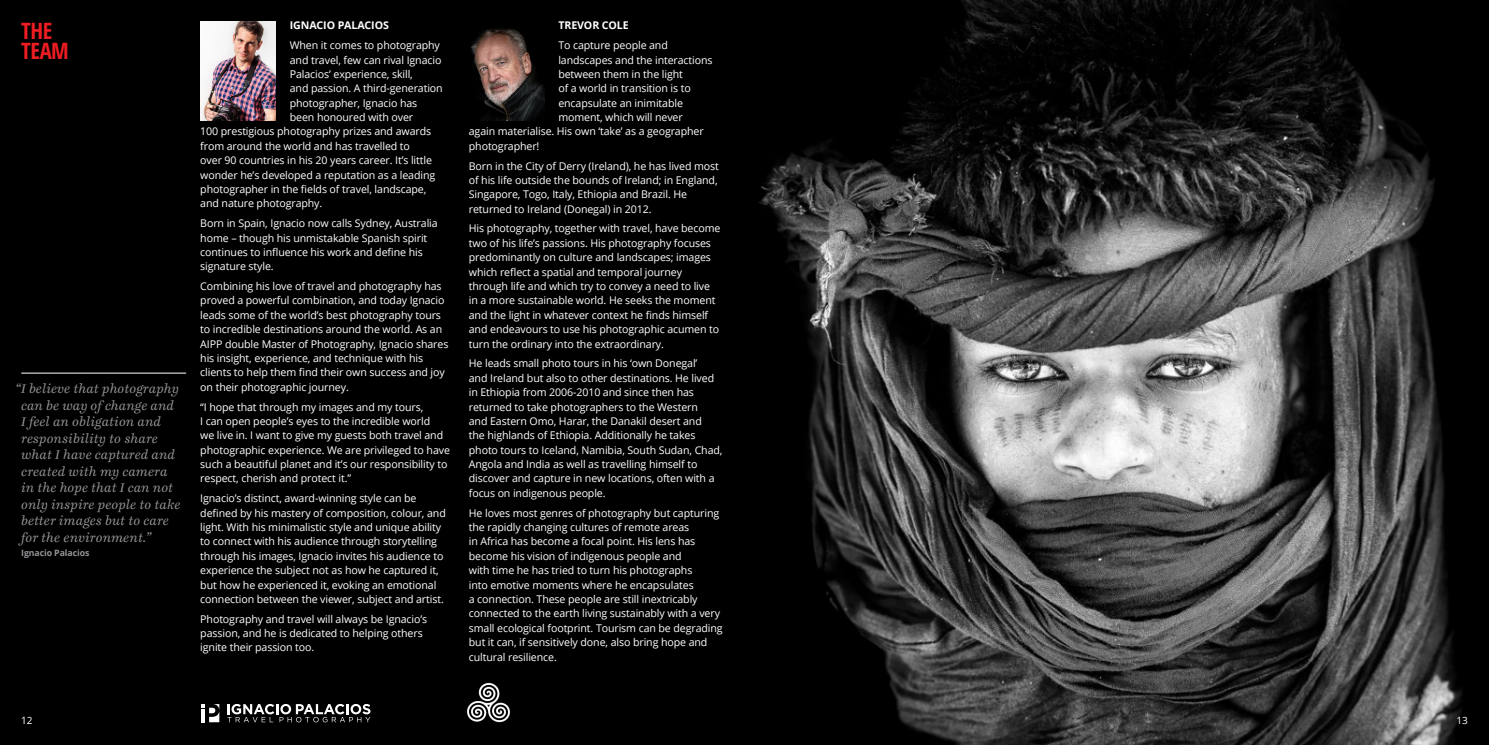
<style>
.page{position:relative;width:1489px;height:745px;background:#fff}
.page>*{position:absolute;margin:0;border:0;box-sizing:border-box;transform-origin:0 0}
.Heading_White{font:700 22.5px/20px "Open Sans Condensed";letter-spacing:-.02em;color:#ee1d23}
.t1{font:italic 13.75px/16.5px "Ingeborg";letter-spacing:.01em;color:#939598}
.Body{font:10.62px/14.4px "Open Sans";letter-spacing:-.01em;color:#fff}
.Body-2{font:700 10.62px "Open Sans";letter-spacing:-.01em;color:#fff}
.t2{font:10px "Open Sans";color:#fff}
.Quote_name{font:700 8.75px "Open Sans";letter-spacing:-.01em;color:#939598}
</style>
<div class="page">
<div style="left:0;top:0;width:744px;height:744px;background:#000"></div>
<hr style="left:21px;top:372px;width:165px;height:1px;background:#fff">
<img style="left:200px;top:21px;width:75px;height:99px">
<img style="left:744px;top:0;width:744px;height:744px">
<svg style="left:201px;top:704px;width:18px;height:17px"></svg>
<svg style="left:227px;top:704px;width:143px;height:17px"></svg>
<img style="left:471px;top:28px;width:73px;height:92px">
<img style="left:467px;top:682px;width:43px;height:40px">
<p class="Heading_White" style="left:21px;top:20px;width:49px">THE<br>TEAM</p>
<p class="t1" style="left:21px;top:380px;width:161px;text-indent:-5px">“I believe that photography can be way of change and<br>I feel an obligation and responsibility to share what I have captured and created with my camera in the hope that I can not only inspire people to take better images but to care for the environment.”</p>
<p class="Quote_name" style="left:21px;top:546px;width:70px">Ignacio Palacios</p>
<p class="Body-2" style="left:290px;top:18px;width:101px">IGNACIO PALACIOS</p>
<p class="Body" style="left:290px;top:38px;width:152px">When it comes to photography</p>
<p class="Body" style="left:290px;top:52px;width:153px">and travel, few can rival Ignacio</p>
<p class="Body" style="left:290px;top:67px;width:125px">Palacios’ experience, skill,</p>
<p class="Body" style="left:290px;top:81px;width:154px">and passion. A third-generation</p>
<p class="Body" style="left:290px;top:95px;width:129px">photographer, Ignacio has</p>
<p class="Body" style="left:290px;top:110px;width:125px">been honoured with over</p>
<p class="Body" style="left:200px;top:124px;width:232px">100 prestigious photography prizes and awards</p>
<p class="Body" style="left:200px;top:138px;width:211px">from around the world and has travelled to</p>
<p class="Body" style="left:200px;top:153px;width:233px">over 90 countries in his 20 years career. It’s little</p>
<p class="Body" style="left:200px;top:167px;width:236px">wonder he’s developed a reputation as a leading</p>
<p class="Body" style="left:200px;top:182px;width:228px">photographer in the fields of travel, landscape,</p>
<p class="Body" style="left:200px;top:196px;width:124px">and nature photography.</p>
<p class="Body" style="left:200px;top:216px;width:239px">Born in Spain, Ignacio now calls Sydney, Australia home – though his unmistakable Spanish spirit continues to influence his work and define his signature style.</p>
<p class="Body" style="left:200px;top:278px;width:250px">Combining his love of travel and photography has proved a powerful combination, and today Ignacio leads some of the world’s best photography tours to incredible destinations around the world. As an AIPP double Master of Photography, Ignacio shares his insight, experience, and technique with his clients to help them find their own success and joy on their photographic journey.</p>
<p class="Body" style="left:200px;top:399px;width:251px">“I hope that through my images and my tours,<br>I can open people’s eyes to the incredible world<br>we live in. I want to give my guests both travel and photographic experience. We are privileged to have such a beautiful planet and it’s our responsibility to respect, cherish and protect it.”</p>
<p class="Body" style="left:200px;top:490px;width:247px">Ignacio’s distinct, award-winning style can be defined by his mastery of composition, colour, and light. With his minimalistic style and unique ability to connect with his audience through storytelling through his images, Ignacio invites his audience to experience the subject not as how he captured it, but how he experienced it, evoking an emotional connection between the viewer, subject and artist.</p>
<p class="Body" style="left:200px;top:611px;width:228px">Photography and travel will always be Ignacio’s passion, and he is dedicated to helping others ignite their passion too.</p>
<p class="Body-2" style="left:558px;top:18px;width:72px">TREVOR COLE</p>
<p class="Body" style="left:558px;top:38px;width:111px">To capture people and</p>
<p class="Body" style="left:558px;top:52px;width:156px">landscapes and the interactions</p>
<p class="Body" style="left:558px;top:67px;width:126px">between them in the light</p>
<p class="Body" style="left:558px;top:81px;width:134px">of a world in transition is to</p>
<p class="Body" style="left:558px;top:95px;width:126px">encapsulate an inimitable</p>
<p class="Body" style="left:558px;top:110px;width:126px">moment, which will never</p>
<p class="Body" style="left:469px;top:124px;width:236px">again materialise. His own ‘take’ as a geographer</p>
<p class="Body" style="left:469px;top:138px;width:72px">photographer!</p>
<p class="Body" style="left:469px;top:158px;width:251px">Born in the City of Derry (Ireland), he has lived most of his life outside the bounds of Ireland; in England, Singapore, Togo, Italy, Ethiopia and Brazil. He returned to Ireland (Donegal) in 2012.</p>
<p class="Body" style="left:469px;top:221px;width:253px">His photography, together with travel, have become two of his life’s passions. His photography focuses predominantly on culture and landscapes; images which reflect a spatial and temporal journey through life and which try to convey a need to live in a more sustainable world. He seeks the moment and the light in whatever context he finds himself and endeavours to use his photographic acumen to turn the ordinary into the extraordinary.</p>
<p class="Body" style="left:469px;top:356px;width:255px">He leads small photo tours in his ‘own Donegal’<br>and Ireland but also to other destinations. He lived in Ethiopia from 2006-2010 and since then has returned to take photographers to the Western<br>and Eastern Omo, Harar, the Danakil desert and<br>the highlands of Ethiopia. Additionally he takes photo tours to Iceland, Namibia, South Sudan, Chad, Angola and India as well as travelling himself to discover and capture in new locations, often with a focus on indigenous people.</p>
<p class="Body" style="left:469px;top:505px;width:255px">He loves most genres of photography but capturing the rapidly changing cultures of remote areas<br>in Africa has become a focal point. His lens has become his vision of indigenous people and<br>with time he has tried to turn his photographs<br>into emotive moments where he encapsulates<br>a connection. These people are still inextricably connected to the earth living sustainably with a very small ecological footprint. Tourism can be degrading but it can, if sensitively done, also bring hope and cultural resilience.</p>
<p class="t2" style="left:21px;top:712px;width:13px">12</p>
<p class="t2" style="left:1456px;top:712px;width:13px">13</p>
</div>
